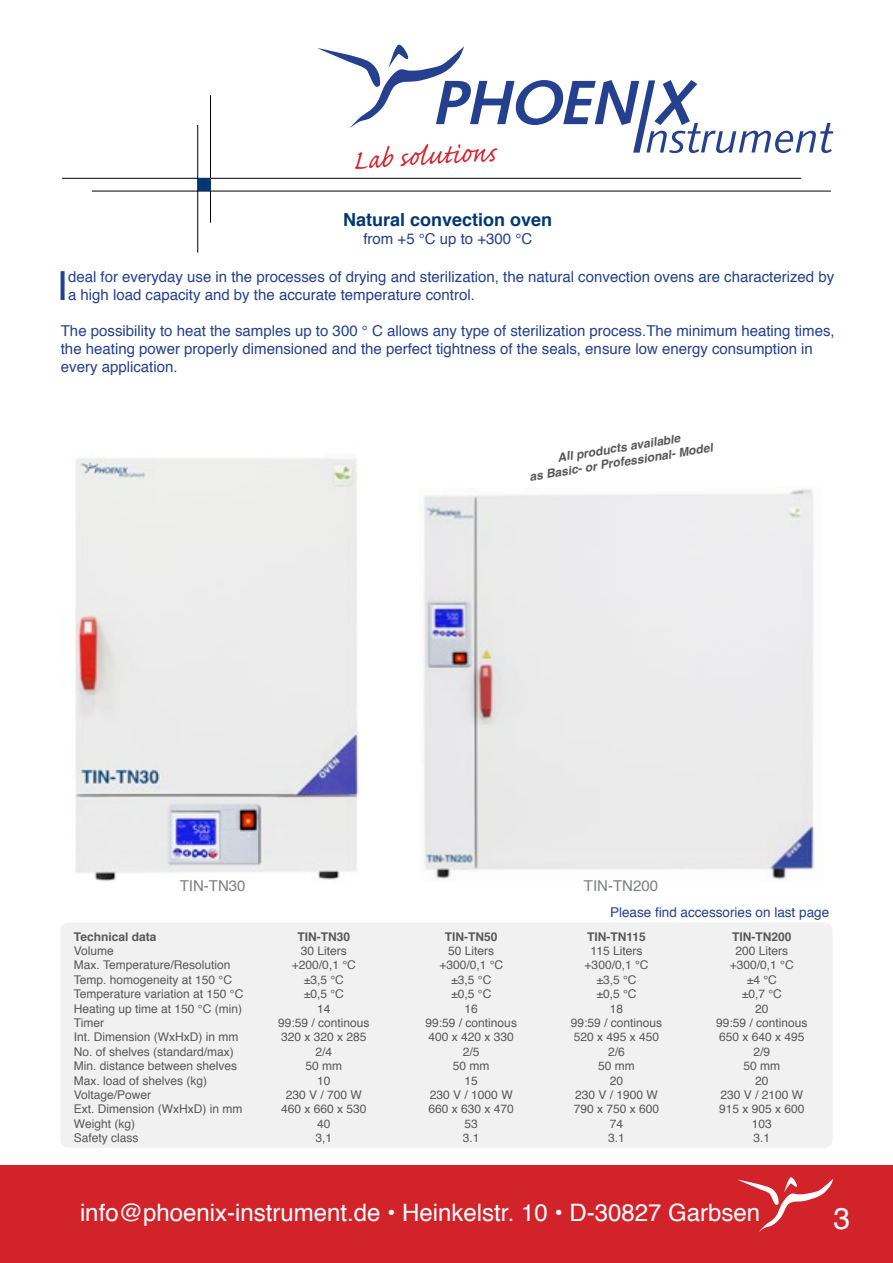
<style>
.page{position:relative;width:893px;height:1263px;background:#fff}
.page>*{position:absolute;margin:0;border:0;box-sizing:border-box;transform-origin:0 0}
.t1{font:40.05px "Helvetica";color:#24408e}
.t2{font:34.5px "Caflisch Script Pro";color:#d2232a}
.t3{font:30px "Helvetica";color:#fff}
.t4{font:24px "Helvetica";color:#fff}
.t5{font:700 18px "Helvetica";color:#003874}
.t6{font:15px/18px "Helvetica";color:#24408e}
.t7{font:15px "Helvetica";color:#808184}
.t8{font:13.5px "Helvetica";color:#24408e}
.t9{font:12px/14.4px "Helvetica";color:#58585a;text-align:center}
.t10{font:italic 700 12px/14.4px "Helvetica";color:#58585a;text-align:center}
.t11{font:700 12px "Helvetica";color:#58585a}
</style>
<div class="page">
<div style="left:0;top:1165px;width:893px;height:98px;background:#d2232a"></div>
<svg style="left:737px;top:1177px;width:96px;height:55px"></svg>
<hr style="left:62px;top:178px;width:739px;height:1px;background:#000">
<hr style="left:92px;top:191px;width:739px;height:1px;background:#000">
<hr style="left:210px;top:95px;width:1px;height:128px;background:#000">
<hr style="left:197px;top:125px;width:1px;height:128px;background:#000">
<div style="left:198px;top:179px;width:12px;height:12px;background:#003874"></div>
<svg style="left:317px;top:44px;width:516px;height:109px"></svg>
<div style="left:60px;top:922px;width:773px;height:226px;background:#f1f1f1;border-radius:9px"></div>
<div style="left:60px;top:922px;width:773px;height:226px;border:1px solid #fff;border-radius:9px"></div>
<img style="left:75px;top:457px;width:284px;height:425px">
<img style="left:423px;top:489px;width:392px;height:391px">
<h2 class="t2" style="left:352px;top:142px;width:145px;rotate:-3deg">Lab solutions</h2>
<h3 class="t5" style="left:343px;top:205px;width:211px">Natural convection oven</h3>
<p class="t6" style="left:363px;top:230px;width:170px">from +5 °C up to +300 °C</p>
<h1 class="t1" style="left:57px;top:255px;width:13px">I</h1>
<p class="t6" style="left:68px;top:268px;width:768px">deal for everyday use in the processes of drying and sterilization, the natural convection ovens are characterized by a high load capacity and by the accurate temperature control.</p>
<p class="t6" style="left:61px;top:322px;width:775px">The possibility to heat the samples up to 300 ° C allows any type of sterilization process.The minimum heating times, the heating power properly dimensioned and the perfect tightness of the seals, ensure low energy consumption in every application.</p>
<p class="t10" style="left:526px;top:455px;width:187px;rotate:-9deg">All products available<br>as Basic- or Professional- Model</p>
<p class="t7" style="left:180px;top:875px;width:67px">TIN-TN30</p>
<p class="t7" style="left:584px;top:875px;width:76px">TIN-TN200</p>
<p class="t8" style="left:610px;top:902px;width:221px">Please find accessories on last page</p>
<p class="t11" style="left:74px;top:927px;width:84px">Technical data</p>
<p class="t9" style="left:74px;top:944px;width:171px;text-align:left">Volume<br>Max. Temperature/Resolution<br>Temp. homogeneity at 150 °C<br>Temperature variation at 150 °C<br>Heating up time at 150 °C (min)<br>Timer<br>Int. Dimension (WxHxD) in mm<br>No. of shelves (standard/max)<br>Min. distance between shelves<br>Max. load of shelves (kg)<br>Voltage/Power<br>Ext. Dimension (WxHxD) in mm<br>Weight (kg)<br>Safety class</p>
<p class="t11" style="left:298px;top:927px;width:54px">TIN-TN30</p>
<p class="t9" style="left:278px;top:944px;width:93px">30 Liters +200/0,1 °C<br>±3,5 °C<br>±0,5 °C<br>14<br>99:59 / continous<br>320 x 320 x 285<br>2/4<br>50 mm<br>10<br>230 V / 700 W<br>460 x 660 x 530<br>40<br>3,1</p>
<p class="t11" style="left:445px;top:927px;width:54px">TIN-TN50</p>
<p class="t9" style="left:426px;top:944px;width:93px">50 Liters +300/0,1 °C<br>±3,5 °C<br>±0,5 °C<br>16<br>99:59 / continous<br>400 x 420 x 330<br>2/5<br>50 mm<br>15<br>230 V / 1000 W<br>660 x 630 x 470<br>53<br>3.1</p>
<p class="t11" style="left:587px;top:927px;width:60px">TIN-TN115</p>
<p class="t9" style="left:571px;top:944px;width:93px">115 Liters +300/0,1 °C<br>±3,5 °C<br>±0,5 °C<br>18<br>99:59 / continous<br>520 x 495 x 450<br>2/6<br>50 mm<br>20<br>230 V / 1900 W<br>790 x 750 x 600<br>74<br>3.1</p>
<p class="t11" style="left:732px;top:927px;width:61px">TIN-TN200</p>
<p class="t9" style="left:716px;top:944px;width:93px">200 Liters +300/0,1 °C<br>±4 °C<br>±0,7 °C<br>20<br>99:59 / continous<br>650 x 640 x 495<br>2/9<br>50 mm<br>20<br>230 V / 2100 W<br>915 x 905 x 600<br>103<br>3.1</p>
<h3 class="t4" style="left:80px;top:1194px;width:682px">info@phoenix-instrument.de • Heinkelstr. 10 • D-30827 Garbsen</h3>
<h3 class="t3" style="left:833px;top:1195px;width:18px">3</h3>
</div>
